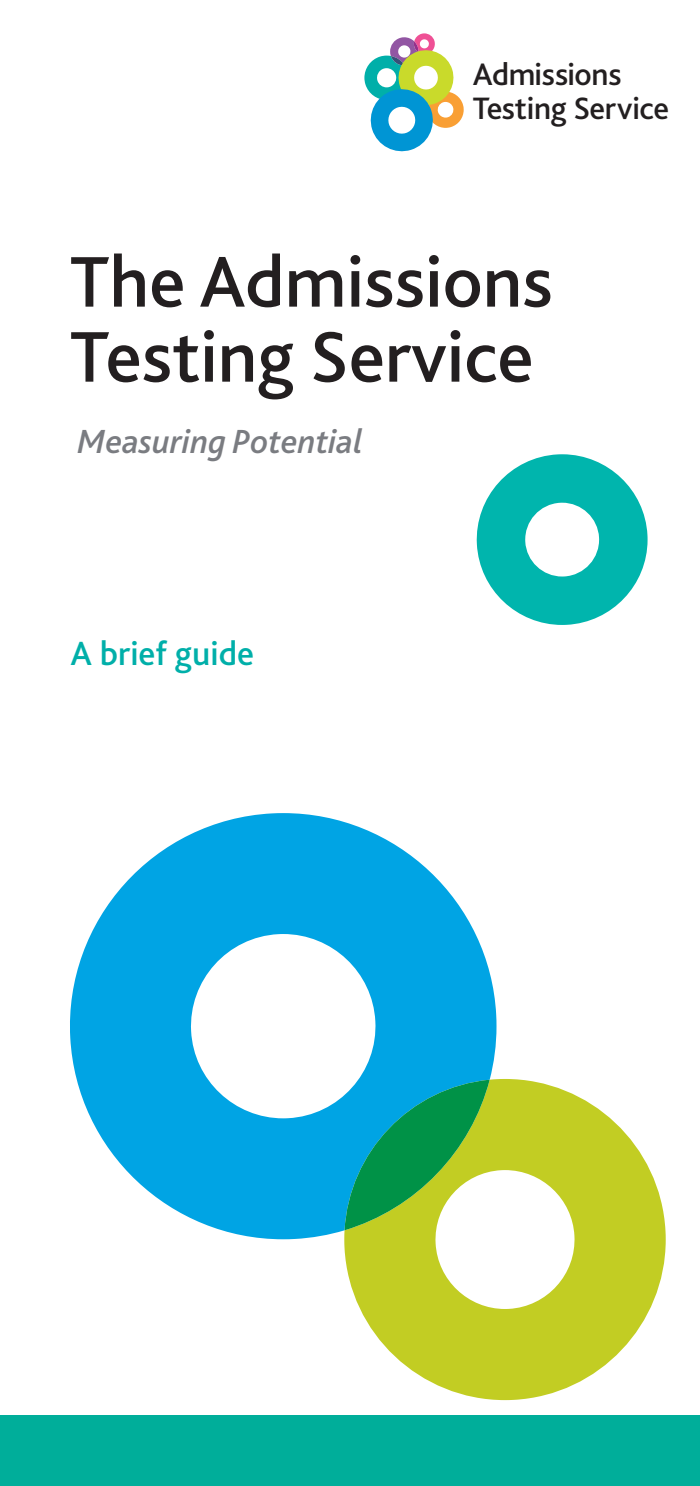
<style>
.page{position:relative;width:700px;height:1486px;background:#fff}
.page>*{position:absolute;margin:0;border:0;box-sizing:border-box;transform-origin:0 0}
.t1{font:500 75px/75px "Bliss Pro";color:#231f20}
.t2{font:italic 500 35px "Bliss Pro";color:#7a7c81}
.t3{font:500 35px "Bliss Pro";color:#00afa9}
.t4{font:500 32.5px/34.2px "Bliss Pro";letter-spacing:-.01em;color:#231f20}
</style>
<div class="page">
<svg style="left:476px;top:454px;width:171px;height:171px"></svg>
<div style="left:0;top:1415px;width:699px;height:70px;background:#00ae9a"></div>
<svg style="left:364px;top:33px;width:99px;height:118px"></svg>
<svg style="left:344px;top:1079px;width:321px;height:321px;fill:#c2cd23"></svg>
<svg style="left:70px;top:813px;width:426px;height:426px;fill:#00a4e4"></svg>
<svg style="left:344px;top:1079px;width:145px;height:151px;background:#42ae7b"></svg>
<p class="t4" style="left:472px;top:60px;width:198px">Admissions<br>Testing Service</p>
<p class="t1" style="left:70px;top:252px;width:484px">The Admissions<br>Testing Service</p>
<p class="t2" style="left:78px;top:421px;width:287px">Measuring Potential</p>
<p class="t3" style="left:70px;top:640px;width:185px">A brief guide</p>
</div>
